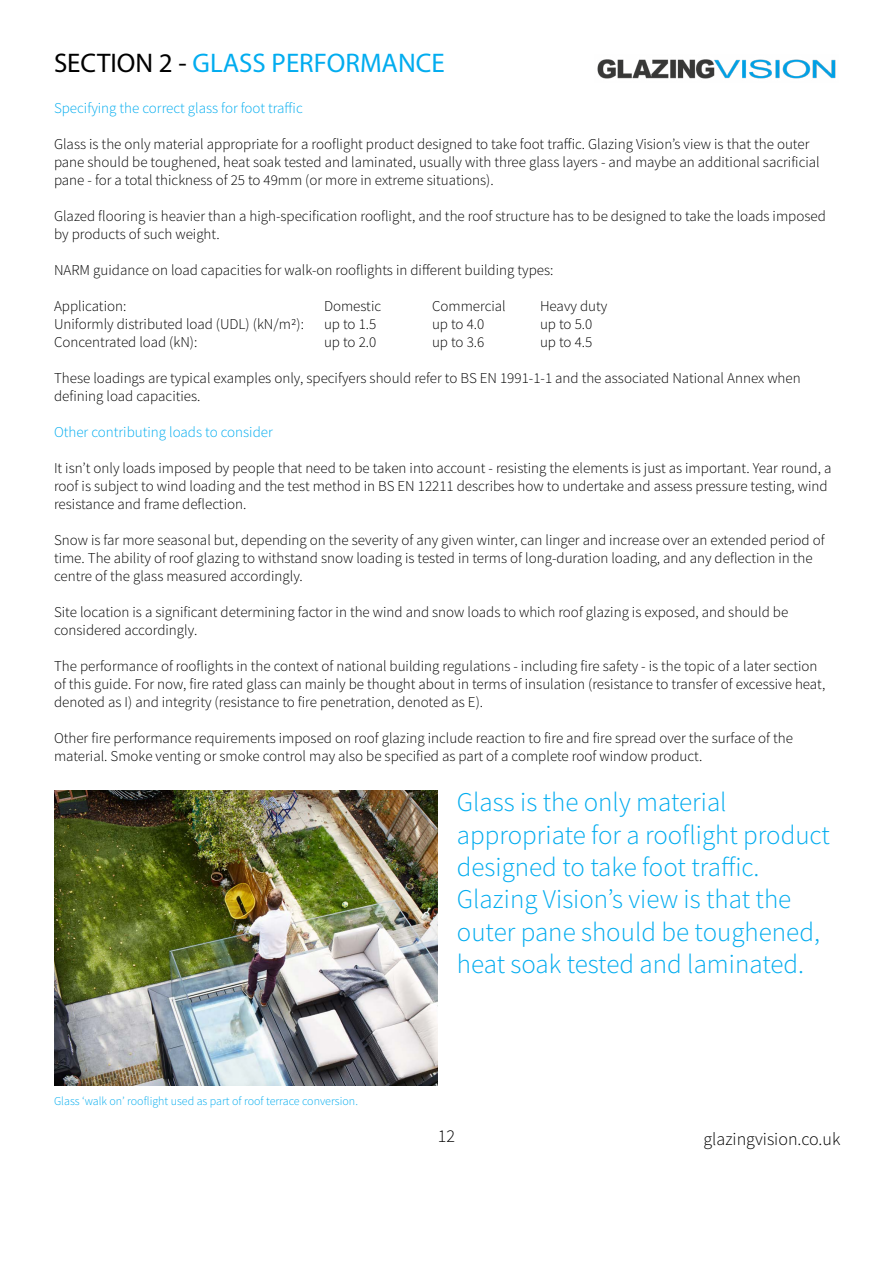
<style>
.page{position:relative;width:893px;height:1263px;background:#fff}
.page>*{position:absolute;margin:0;border:0;box-sizing:border-box;transform-origin:0 0}
.t1{font:300 27px/32.4px "Source Sans Pro";color:#02acef}
.t2{font:27px "Myriad Pro";color:#02acef}
.t3{font:300 18px "Source Sans Pro";color:#000}
.t4{font:300 15px/18px "Source Sans Pro";color:#000}
.t5{font:300 15px "Source Sans Pro";color:#02acef}
.t6{font:300 12px "Source Sans Pro";color:#02acef}
.s1{color:#000}
</style>
<div class="page">
<img style="left:597px;top:59px;width:239px;height:20px">
<img style="left:54px;top:791px;width:384px;height:294px">
<h1 class="t2" style="left:54px;top:46px;width:392px"><span class="s1">SECTION 2 -</span> GLASS PERFORMANCE</h1>
<p class="t5" style="left:54px;top:99px;width:250px">Specifying the correct glass for foot traffic</p>
<p class="t4" style="left:54px;top:135px;width:767px">Glass is the only material appropriate for a rooflight product designed to take foot traffic. Glazing Vision’s view is that the outer pane should be toughened, heat soak tested and laminated, usually with three glass layers - and maybe an additional sacrificial pane - for a total thickness of 25 to 49mm (or more in extreme situations).</p>
<p class="t4" style="left:54px;top:207px;width:773px">Glazed flooring is heavier than a high-specification rooflight, and the roof structure has to be designed to take the loads imposed by products of such weight.</p>
<p class="t4" style="left:54px;top:261px;width:501px">NARM guidance on load capacities for walk-on rooflights in different building types:</p>
<p class="t4" style="left:54px;top:297px;width:74px">Application:</p>
<p class="t4" style="left:324px;top:297px;width:59px">Domestic</p>
<p class="t4" style="left:432px;top:297px;width:75px">Commercial</p>
<p class="t4" style="left:540px;top:297px;width:69px">Heavy duty</p>
<p class="t4" style="left:54px;top:315px;width:251px">Uniformly distributed load (UDL) (kN/m2):</p>
<p class="t4" style="left:324px;top:315px;width:54px">up to 1.5</p>
<p class="t4" style="left:432px;top:315px;width:54px">up to 4.0</p>
<p class="t4" style="left:540px;top:315px;width:54px">up to 5.0</p>
<p class="t4" style="left:54px;top:333px;width:145px">Concentrated load (kN):</p>
<p class="t4" style="left:324px;top:333px;width:54px">up to 2.0</p>
<p class="t4" style="left:432px;top:333px;width:54px">up to 3.6</p>
<p class="t4" style="left:540px;top:333px;width:54px">up to 4.5</p>
<p class="t4" style="left:54px;top:369px;width:748px">These loadings are typical examples only, specifyers should refer to BS EN 1991-1-1 and the associated National Annex when defining load capacities.</p>
<p class="t5" style="left:54px;top:423px;width:220px">Other contributing loads to consider</p>
<p class="t4" style="left:54px;top:459px;width:779px">It isn’t only loads imposed by people that need to be taken into account - resisting the elements is just as important. Year round, a roof is subject to wind loading and the test method in BS EN 12211 describes how to undertake and assess pressure testing, wind resistance and frame deflection.</p>
<p class="t4" style="left:54px;top:531px;width:772px">Snow is far more seasonal but, depending on the severity of any given winter, can linger and increase over an extended period of time. The ability of roof glazing to withstand snow loading is tested in terms of long-duration loading, and any deflection in the centre of the glass measured accordingly.</p>
<p class="t4" style="left:54px;top:603px;width:736px">Site location is a significant determining factor in the wind and snow loads to which roof glazing is exposed, and should be considered accordingly.</p>
<p class="t4" style="left:54px;top:657px;width:773px">The performance of rooflights in the context of national building regulations - including fire safety - is the topic of a later section of this guide. For now, fire rated glass can mainly be thought about in terms of insulation (resistance to transfer of excessive heat, denoted as I) and integrity (resistance to fire penetration, denoted as E).</p>
<p class="t4" style="left:54px;top:729px;width:741px">Other fire performance requirements imposed on roof glazing include reaction to fire and fire spread over the surface of the material. Smoke venting or smoke control may also be specified as part of a complete roof window product.</p>
<p class="t6" style="left:54px;top:1093px;width:305px">Glass ‘walk on’ rooflight used as part of roof terrace conversion.</p>
<h1 class="t1" style="left:457px;top:786px;width:374px">Glass is the only material appropriate for a rooflight product designed to take foot traffic.<br>Glazing Vision’s view is that the outer pane should be toughened, heat soak tested and laminated.</h1>
<p class="t3" style="left:438px;top:1125px;width:19px">12</p>
<p class="t3" style="left:703px;top:1128px;width:138px">glazingvision.co.uk</p>
</div>
